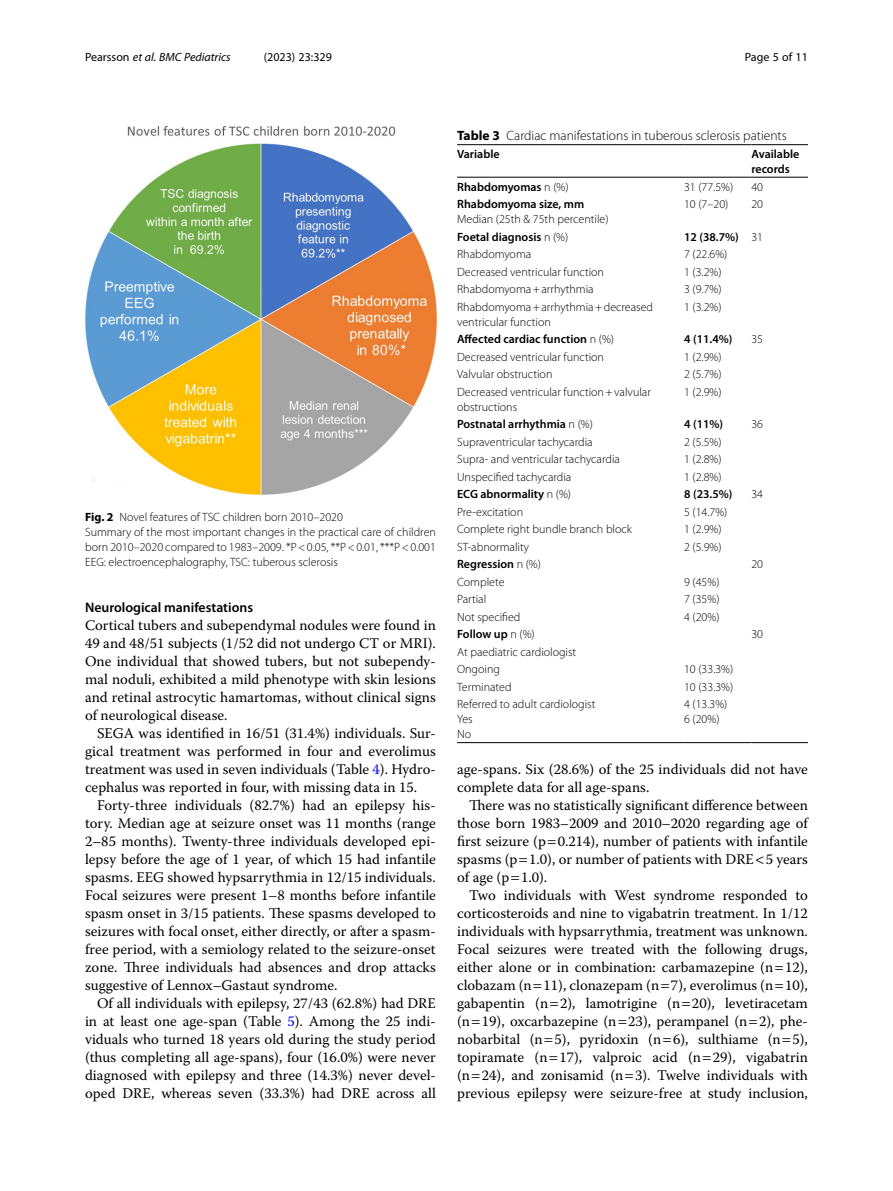
<style>
.page{position:relative;width:893px;height:1191px;background:#fff}
.page>*{position:absolute;margin:0;border:0;box-sizing:border-box;transform-origin:0 0}
.Body_Text_Indent{font:14.7px/18px "Warnock Pro";color:#000;text-align:justify}
.Body_Text{font:14.7px/18px "Warnock Pro";color:#000;text-align:justify}
.Head_2{font:600 13.8px "Myriad Pro";color:#000}
.Table_Caption{font:300 13.5px "Myriad Pro";color:#000}
.Table_Body{font:300 12px/15px "Myriad Pro";color:#000}
.Figure_Caption{font:300 12px/15px "Myriad Pro";color:#000}
.Table_Body-2{font:600 12px "Myriad Pro";color:#000}
.t1{font:italic 12px "Myriad Pro";color:#000}
.Table_Head{font:600 12px/15px "Myriad Pro";color:#000}
.t2{font:12px "Myriad Pro";color:#000}
.Table_Body_Tab3_Deci{font:300 12px "Myriad Pro";color:#000}
.s1{font-style:normal}
.s2{font-weight:700}
.s3{color:#00f}
.s4{font-weight:300}
</style>
<div class="page">
<hr style="left:457px;top:177px;width:227px;height:1px;background:#000">
<hr style="left:684px;top:144px;width:67px;height:1px;background:#000">
<hr style="left:684px;top:177px;width:67px;height:1px;background:#000">
<hr style="left:751px;top:144px;width:57px;height:1px;background:#000">
<hr style="left:751px;top:177px;width:57px;height:1px;background:#000">
<hr style="left:457px;top:742px;width:227px;height:1px;background:#000">
<hr style="left:684px;top:742px;width:67px;height:1px;background:#000">
<hr style="left:751px;top:742px;width:57px;height:1px;background:#000">
<hr style="left:457px;top:144px;width:227px;height:1px;background:#000">
<img style="left:85px;top:126px;width:351px;height:368px">
<p class="t1" style="left:85px;top:50px;width:147px"><span class="s1">Pearsson</span> et al. BMC Pediatrics</p>
<p class="t2" style="left:264px;top:50px;width:70px">(2023) 23:329</p>
<p class="t2" style="left:745px;top:50px;width:65px">Page 5 of 11</p>
<p class="Figure_Caption" style="left:85px;top:510px;width:259px"><span class="s2">Fig. 2</span> Novel features of TSC children born 2010–2020</p>
<p class="Figure_Caption" style="left:85px;top:525px;width:352px">Summary of the most important changes in the practical care of children born 2010–2020 compared to 1983–2009. *P&lt;0.05, **P&lt;0.01, ***P&lt;0.001</p>
<p class="Figure_Caption" style="left:85px;top:555px;width:254px">EEG: electroencephalography, TSC: tuberous sclerosis</p>
<p class="Head_2" style="left:85px;top:599px;width:170px">Neurological manifestations</p>
<p class="Body_Text" style="left:85px;top:616px;width:352px">Cortical tubers and subependymal nodules were found in 49 and 48/51 subjects (1/52 did not undergo CT or MRI).<br>One individual that showed tubers, but not subependy&shy;mal noduli, exhibited a mild phenotype with skin lesions and retinal astrocytic hamartomas, without clinical signs of neurological disease.</p>
<p class="Body_Text_Indent" style="left:85px;top:724px;width:352px;text-indent:12px">SEGA was identified in 16/51 (31.4%) individuals. Sur&shy;gical treatment was performed in four and everolimus treatment was used in seven individuals (Table <span class="s3">4</span>). Hydro&shy;cephalus was reported in four, with missing data in 15.</p>
<p class="Body_Text_Indent" style="left:85px;top:796px;width:352px;text-indent:12px">Forty-three individuals (82.7%) had an epilepsy his&shy;tory. Median age at seizure onset was 11 months (range 2–85 months). Twenty-three individuals developed epi&shy;lepsy before the age of 1 year, of which 15 had infantile spasms. EEG showed hypsarrythmia in 12/15 individuals.<br>Focal seizures were present 1–8 months before infantile spasm onset in 3/15 patients. These spasms developed to seizures with focal onset, either directly, or after a spasm&shy;free period, with a semiology related to the seizure-onset zone. Three individuals had absences and drop attacks suggestive of Lennox–Gastaut syndrome.</p>
<p class="Body_Text_Indent" style="left:85px;top:994px;width:352px;text-indent:12px">Of all individuals with epilepsy, 27/43 (62.8%) had DRE in at least one age-span (Table <span class="s3">5</span>). Among the 25 indi&shy;viduals who turned 18 years old during the study period (thus completing all age-spans), four (16.0%) were never diagnosed with epilepsy and three (14.3%) never devel&shy;oped DRE, whereas seven (33.3%) had DRE across all</p>
<p class="Table_Caption" style="left:457px;top:128px;width:331px"><span class="s2">Table 3</span> Cardiac manifestations in tuberous sclerosis patients</p>
<p class="Table_Head" style="left:457px;top:146px;width:44px">Variable</p>
<p class="Table_Head" style="left:751px;top:146px;width:49px">Available records</p>
<p class="Table_Body-2" style="left:457px;top:179px;width:113px">Rhabdomyomas <span class="s4">n (%)</span></p>
<p class="Table_Body" style="left:684px;top:179px;width:51px">31 (77.5%)</p>
<p class="Table_Body_Tab3_Deci" style="left:751px;top:180px;width:13px">40</p>
<p class="Table_Body-2" style="left:457px;top:196px;width:129px">Rhabdomyoma size, mm</p>
<p class="Table_Body" style="left:457px;top:212px;width:153px">Median (25th &amp; 75th percentile)</p>
<p class="Table_Body" style="left:684px;top:197px;width:46px">10 (7–20)</p>
<p class="Table_Body_Tab3_Deci" style="left:751px;top:197px;width:13px">20</p>
<p class="Table_Body-2" style="left:457px;top:229px;width:113px">Foetal diagnosis <span class="s4">n (%)</span></p>
<p class="Table_Body-2" style="left:684px;top:229px;width:56px">12 (38.7%)</p>
<p class="Table_Body_Tab3_Deci" style="left:751px;top:230px;width:13px">31</p>
<p class="Table_Body" style="left:457px;top:247px;width:76px">Rhabdomyoma</p>
<p class="Table_Body" style="left:684px;top:247px;width:45px">7 (22.6%)</p>
<p class="Table_Body" style="left:457px;top:264px;width:148px">Decreased ventricular function</p>
<p class="Table_Body" style="left:684px;top:264px;width:39px">1 (3.2%)</p>
<p class="Table_Body" style="left:457px;top:282px;width:138px">Rhabdomyoma+arrhythmia</p>
<p class="Table_Body" style="left:684px;top:282px;width:39px">3 (9.7%)</p>
<p class="Table_Body" style="left:457px;top:299px;width:197px">Rhabdomyoma+arrhythmia+decreased ventricular function</p>
<p class="Table_Body" style="left:684px;top:299px;width:39px">1 (3.2%)</p>
<p class="Table_Body-2" style="left:457px;top:331px;width:158px">Affected cardiac function <span class="s4">n (%)</span></p>
<p class="Table_Body-2" style="left:684px;top:331px;width:50px">4 (11.4%)</p>
<p class="Table_Body_Tab3_Deci" style="left:751px;top:332px;width:13px">35</p>
<p class="Table_Body" style="left:457px;top:349px;width:148px">Decreased ventricular function</p>
<p class="Table_Body" style="left:684px;top:349px;width:39px">1 (2.9%)</p>
<p class="Table_Body" style="left:457px;top:367px;width:97px">Valvular obstruction</p>
<p class="Table_Body" style="left:684px;top:367px;width:39px">2 (5.7%)</p>
<p class="Table_Body" style="left:457px;top:384px;width:195px">Decreased ventricular function+valvular obstructions</p>
<p class="Table_Body" style="left:684px;top:384px;width:39px">1 (2.9%)</p>
<p class="Table_Body-2" style="left:457px;top:416px;width:137px">Postnatal arrhythmia <span class="s4">n (%)</span></p>
<p class="Table_Body-2" style="left:684px;top:416px;width:41px">4 (11%)</p>
<p class="Table_Body_Tab3_Deci" style="left:751px;top:417px;width:13px">36</p>
<p class="Table_Body" style="left:457px;top:434px;width:137px">Supraventricular tachycardia</p>
<p class="Table_Body" style="left:684px;top:434px;width:39px">2 (5.5%)</p>
<p class="Table_Body" style="left:457px;top:452px;width:164px">Supra- and ventricular tachycardia</p>
<p class="Table_Body" style="left:684px;top:452px;width:39px">1 (2.8%)</p>
<p class="Table_Body" style="left:457px;top:469px;width:116px">Unspecified tachycardia</p>
<p class="Table_Body" style="left:684px;top:469px;width:39px">1 (2.8%)</p>
<p class="Table_Body-2" style="left:457px;top:486px;width:116px">ECG abnormality <span class="s4">n (%)</span></p>
<p class="Table_Body-2" style="left:684px;top:486px;width:50px">8 (23.5%)</p>
<p class="Table_Body_Tab3_Deci" style="left:751px;top:487px;width:13px">34</p>
<p class="Table_Body" style="left:457px;top:504px;width:68px">Pre-excitation</p>
<p class="Table_Body" style="left:684px;top:504px;width:45px">5 (14.7%)</p>
<p class="Table_Body" style="left:457px;top:522px;width:176px">Complete right bundle branch block</p>
<p class="Table_Body" style="left:684px;top:522px;width:39px">1 (2.9%)</p>
<p class="Table_Body" style="left:457px;top:539px;width:74px">ST-abnormality</p>
<p class="Table_Body" style="left:684px;top:539px;width:39px">2 (5.9%)</p>
<p class="Table_Body-2" style="left:457px;top:556px;width:85px">Regression <span class="s4">n (%)</span></p>
<p class="Table_Body_Tab3_Deci" style="left:751px;top:557px;width:13px">20</p>
<p class="Table_Body" style="left:457px;top:574px;width:49px">Complete</p>
<p class="Table_Body" style="left:684px;top:574px;width:37px">9 (45%)</p>
<p class="Table_Body" style="left:457px;top:592px;width:31px">Partial</p>
<p class="Table_Body" style="left:684px;top:592px;width:37px">7 (35%)</p>
<p class="Table_Body" style="left:457px;top:609px;width:65px">Not specified</p>
<p class="Table_Body" style="left:684px;top:609px;width:37px">4 (20%)</p>
<p class="Table_Body-2" style="left:457px;top:626px;width:79px">Follow up <span class="s4">n (%)</span></p>
<p class="Table_Body_Tab3_Deci" style="left:751px;top:627px;width:13px">30</p>
<p class="Table_Body" style="left:457px;top:644px;width:121px">At paediatric cardiologist</p>
<p class="Table_Body" style="left:457px;top:662px;width:44px">Ongoing</p>
<p class="Table_Body" style="left:684px;top:662px;width:51px">10 (33.3%)</p>
<p class="Table_Body" style="left:457px;top:679px;width:56px">Terminated</p>
<p class="Table_Body" style="left:684px;top:679px;width:51px">10 (33.3%)</p>
<p class="Table_Body" style="left:457px;top:697px;width:140px">Referred to adult cardiologist</p>
<p class="Table_Body" style="left:457px;top:712px;width:17px">Yes</p>
<p class="Table_Body" style="left:457px;top:727px;width:16px">No</p>
<p class="Table_Body" style="left:684px;top:697px;width:45px">4 (13.3%)</p>
<p class="Table_Body" style="left:684px;top:712px;width:37px">6 (20%)</p>
<p class="Body_Text_Indent" style="left:457px;top:760px;width:352px">age-spans. Six (28.6%) of the 25 individuals did not have complete data for all age-spans.</p>
<p class="Body_Text_Indent" style="left:457px;top:796px;width:352px;text-indent:12px">There was no statistically significant difference between those born 1983–2009 and 2010–2020 regarding age of first seizure (p 0.214), number of patients with infantile spasms (p 1.0), or number of patients with DRE 5 years of age (p 1.0).</p>
<p class="Body_Text_Indent" style="left:457px;top:886px;width:352px;text-indent:12px">Two individuals with West syndrome responded to corticosteroids and nine to vigabatrin treatment. In 1/12 individuals with hypsarrythmia, treatment was unknown.<br>Focal seizures were treated with the following drugs, either alone or in combination: carbamazepine (n 12), clobazam (n 11), clonazepam (n 7), everolimus (n 10), gabapentin (n 2), lamotrigine (n 20), levetiracetam (n 19), oxcarbazepine (n 23), perampanel (n 2), phe&shy;nobarbital (n 5), pyridoxin (n 6), sulthiame (n 5), topiramate (n 17), valproic acid (n 29), vigabatrin (n 24), and zonisamid (n 3). Twelve individuals with previous epilepsy were seizure-free at study inclusion,</p>
</div>
